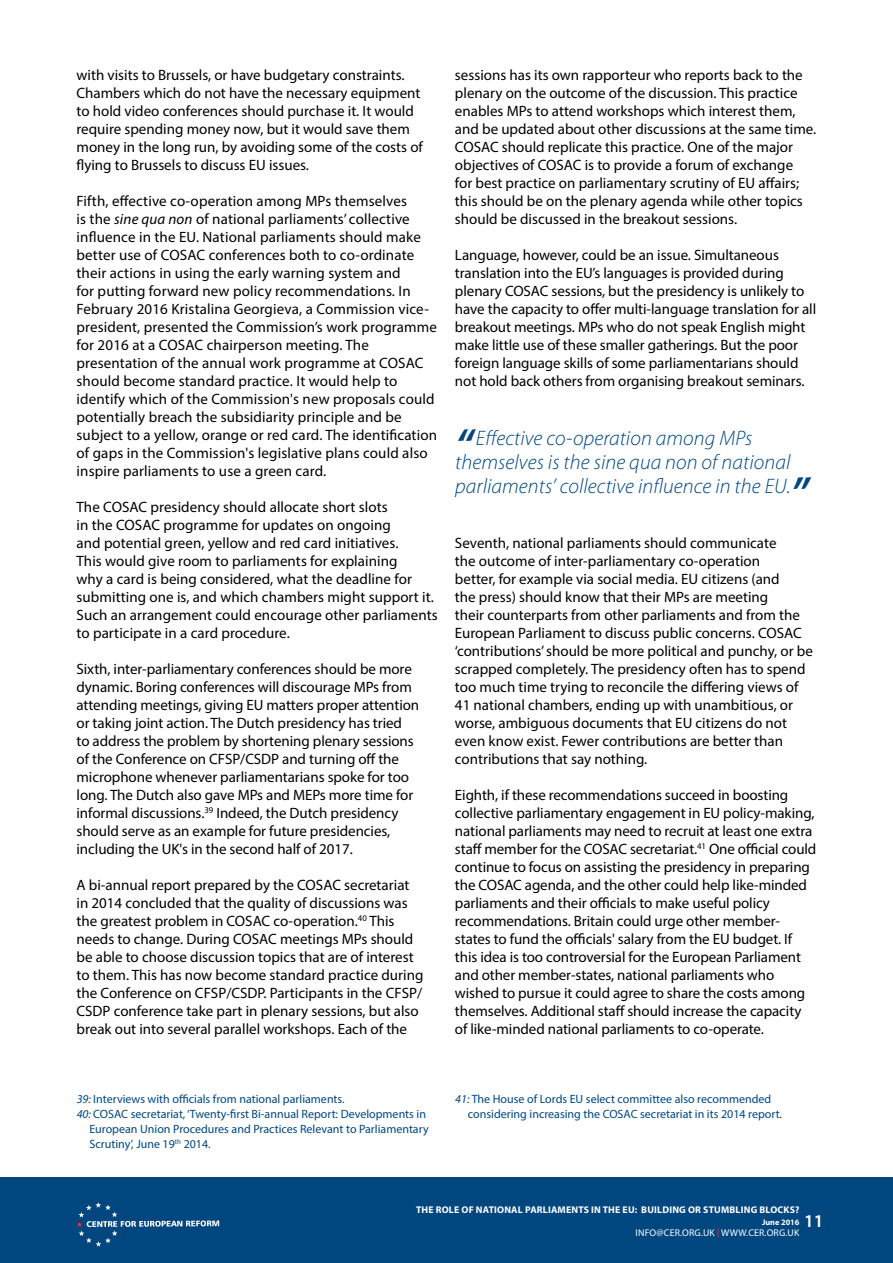
<style>
.page{position:relative;width:893px;height:1263px;background:#fff}
.page>*{position:absolute;margin:0;border:0;box-sizing:border-box;transform-origin:0 0}
.t1{font:italic 300 21px/24px "Myriad Pro";letter-spacing:.005em;color:#00467f}
.t2{font:600 18px "Myriad Pro";color:#fff}
.t3{font:15px/18px "Myriad Pro";color:#000}
.t4{font:12px/15px "Myriad Pro";color:#00467f}
.t5{font:700 9.75px "Myriad Pro";letter-spacing:.02em;color:#fff}
.t6{font:9.75px "Myriad Pro";letter-spacing:.02em;color:#fff}
.t7{font:700 8.25px "Myriad Pro";color:#fff}
.s1{font-style:italic}
.s2{font-weight:600;font-size:45px}
.s3{color:#ee3124}
</style>
<div class="page">
<div style="left:0;top:1178px;width:893px;height:85px;background:#00467f"></div>
<svg style="left:77px;top:1202px;width:142px;height:45px"></svg>
<p class="t3" style="left:77px;top:66px;width:348px">with visits to Brussels, or have budgetary constraints.<br>Chambers which do not have the necessary equipment to hold video conferences should purchase it. It would require spending money now, but it would save them money in the long run, by avoiding some of the costs of flying to Brussels to discuss EU issues.</p>
<p class="t3" style="left:77px;top:192px;width:362px">Fifth, effective co-operation among MPs themselves<br>is the <span class="s1">sine qua non</span> of national parliaments’ collective influence in the EU. National parliaments should make better use of COSAC conferences both to co-ordinate their actions in using the early warning system and<br>for putting forward new policy recommendations. I n February 2016 Kristalina Georgieva, a Commission vice&shy;president, presented the Commission’s work programme for 2016 at a COSAC chairperson meeting. The presentation of the annual work programme at COSAC should become standard practice. It would help to identify which of the Commission's new proposals could potentially breach the subsidiarity principle and be subject to a yellow, orange or red card. The identification of gaps in the Commission's legislative plans could also inspire parliaments to use a green card.</p>
<p class="t3" style="left:77px;top:498px;width:363px">The COSAC presidency should allocate short slots<br>in the COSAC programme for updates on ongoing<br>and potential green, yellow and red card initiatives.<br>This would give room to parliaments for explaining<br>why a card is being considered, what the deadline for submitting one is, and which chambers might support it.<br>Such an arrangement could encourage other parliaments to participate in a card procedure.</p>
<p class="t3" style="left:77px;top:660px;width:344px">Sixth, inter-parliamentary conferences should be more dynamic. Boring conferences will discourage MPs from attending meetings, giving EU matters proper attention or taking joint action. The Dutch presidency has tried<br>to address the problem by shortening plenary sessions of the Conference on CFSP/CSDP and turning off the microphone whenever parliamentarians spoke for too long. The Dutch also gave MPs and MEPs more time for informal discussions.<sup>39</sup> I ndeed, the Dutch presidency should serve as an example for future presidencies, including the UK's in the second half of 2017.</p>
<p class="t3" style="left:77px;top:876px;width:348px">A bi-annual report prepared by the COSAC secretariat in 2014 concluded that the quality of discussions was the greatest problem in COSAC co-operation.<sup>40</sup> This needs to change. During COSAC meetings MPs should be able to choose discussion topics that are of interest to them. This has now become standard practice during the Conference on CFSP/CSDP. Participants in the CFSP/ CSDP conference take part in plenary sessions, but also break out into several parallel workshops. Each of the</p>
<p class="t3" style="left:455px;top:66px;width:363px">sessions has its own rapporteur who reports back to the plenary on the outcome of the discussion. This practice enables MPs to attend workshops which interest them, and be updated about other discussions at the same time.<br>CO SAC should replicate this practice. One of the major objectives of COSAC is to provide a forum of exchange<br>for best practice on parliamentary scrutiny of EU affairs; this should be on the plenary agenda while other topics should be discussed in the breakout sessions.</p>
<p class="t3" style="left:455px;top:246px;width:363px">Language, however, could be an issue. Simultaneous translation into the EU’s languages is provided during plenary COSAC sessions, but the presidency is unlikely to have the capacity to offer multi-language translation for all breakout meetings. MPs who do not speak English might make little use of these smaller gatherings. But the poor foreign language skills of some parliamentarians should not hold back others from organising breakout seminars.</p>
<h1 class="t1" style="left:455px;top:426px;width:355px"><span class="s2">“</span> Effective co-operation among MPs themselves is the sine qua non of national parliaments’ collective influence in the EU.<span class="s2">”</span></h1>
<p class="t3" style="left:455px;top:534px;width:359px">Seventh, national parliaments should communicate<br>the outcome of inter-parliamentary co-operation<br>better, for example via social media. EU citizens (and<br>the press) should know that their MPs are meeting<br>their counterparts from other parliaments and from the European Parliament to discuss public concerns. COSAC ‘contributions’ should be more political and punchy, or be scrapped completely. The presidency often has to spend too much time trying to reconcile the differing views of 41 national chambers, ending up with unambitious, or worse, ambiguous documents that EU citizens do not even know exist. Fewer contributions are better than contributions that say nothing.</p>
<p class="t3" style="left:455px;top:786px;width:363px">Eighth, if these recommendations succeed in boosting collective parliamentary engagement in EU policy-making, national parliaments may need to recruit at least one extra staff member for the CO SAC secretariat.<sup>41</sup> One official could continue to focus on assisting the presidency in preparing the COSAC agenda, and the other could help like-minded parliaments and their officials to make useful policy recommendations. Britain could urge other member&shy;states to fund the officials' salary from the EU budget. If this idea is too controversial for the European Parliament and other member-states, national parliaments who wished to pursue it could agree to share the costs among themselves. Additional staff should increase the capacity of like-minded national parliaments to co-operate.</p>
<p class="t4" style="left:77px;top:1091px;width:269px"><span class="s1">39:</span> I nterviews with officials from national parliaments.</p>
<p class="t4" style="left:77px;top:1106px;width:351px"><span class="s1">40:</span> COSAC secretariat, ‘Twenty-first Bi-annual Report: Developments in</p>
<p class="t4" style="left:89px;top:1121px;width:341px">European Union Procedures and Practices Relevant to Parliamentary</p>
<p class="t4" style="left:89px;top:1136px;width:123px">Scrutiny’, June 19<sup>th</sup> 2014.</p>
<p class="t4" style="left:468px;top:1091px;width:316px;text-indent:-13px"><span class="s1">41:</span> The House of Lords EU select committee also recommended considering increasing the COSAC secretariat in its 2014 report.</p>
<p class="t5" style="left:416px;top:1203px;width:385px">THE ROLE OF NATIONAL PARLIAMENTS IN THE EU: BUILDING OR STUMBLING BLOCKS?</p>
<p class="t7" style="left:762px;top:1217px;width:39px">JUNE 2016</p>
<p class="t6" style="left:636px;top:1226px;width:139px">info@cer.org.uk <span class="s3">|</span> WWW.CER.ORG</p>
<p class="t6" style="left:785px;top:1226px;width:9px">.UK</p>
<p class="t2" style="left:804px;top:1210px;width:21px">11</p>
</div>
